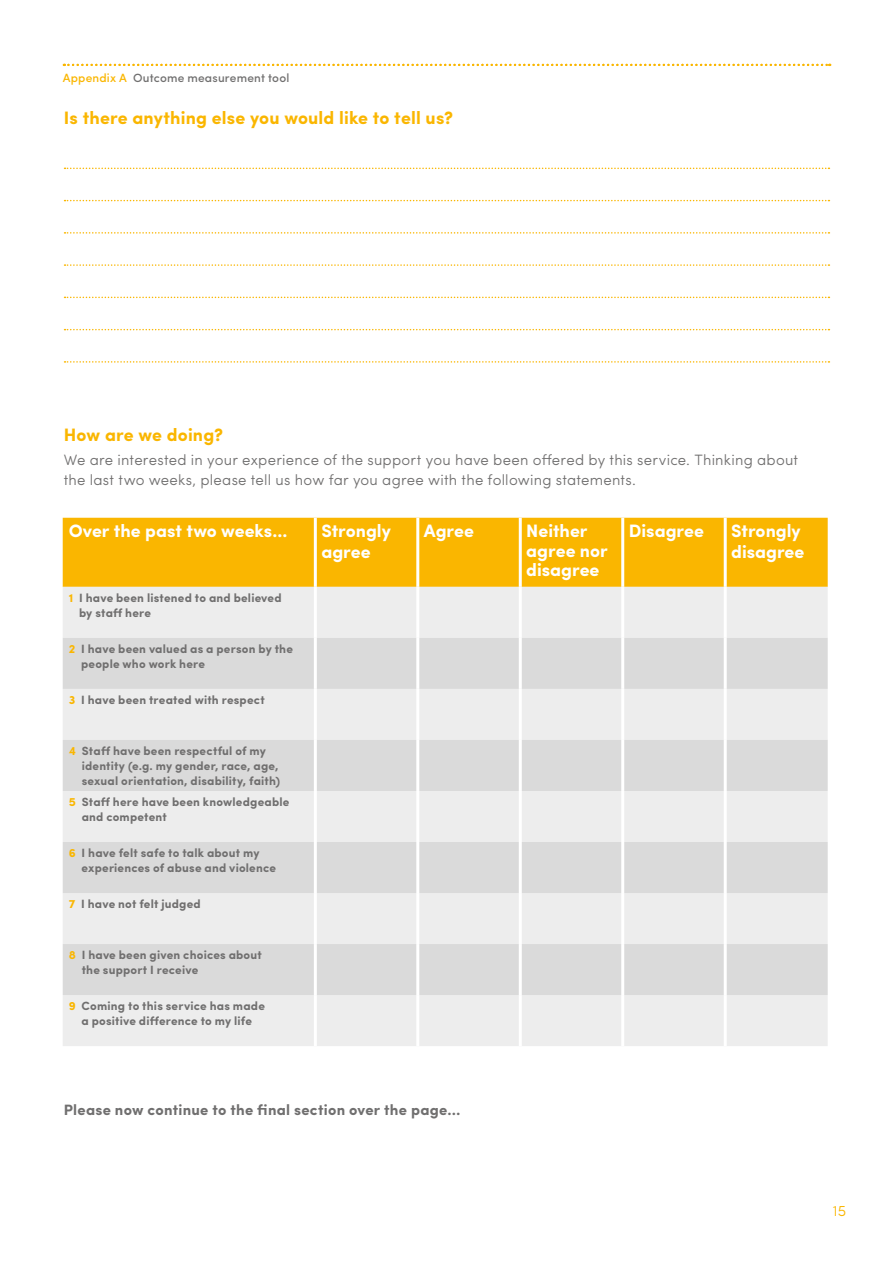
<style>
.page{position:relative;width:893px;height:1263px;background:#fff}
.page>*{position:absolute;margin:0;border:0;box-sizing:border-box;transform-origin:0 0}
.t1{font:700 18px/21px "Sofia Pro";color:#fff}
.t2{font:700 18px "Sofia Pro";letter-spacing:.01em;color:#fab600}
.t3{font:300 15px/19.5px "Sofia Pro";letter-spacing:.015em;color:#706f6f}
.t4{font:700 15px "Sofia Pro";letter-spacing:.015em;color:#706f6f}
.t5{font:300 15px "Sofia Pro";color:#fab600}
.t6{font:700 12px/15px "Sofia Pro";letter-spacing:.015em;color:#706f6f}
.t7{font:500 12px "Sofia Pro";letter-spacing:.015em;color:#706f6f}
.s1{color:#fab600}
</style>
<div class="page">
<svg style="left:64px;top:64px;width:766px;height:2px"></svg>
<svg style="left:65px;top:168px;width:764px;height:1px"></svg>
<svg style="left:65px;top:200px;width:764px;height:1px"></svg>
<svg style="left:65px;top:232px;width:764px;height:2px"></svg>
<svg style="left:65px;top:264px;width:764px;height:2px"></svg>
<svg style="left:65px;top:297px;width:764px;height:1px"></svg>
<svg style="left:65px;top:329px;width:764px;height:1px"></svg>
<svg style="left:65px;top:361px;width:764px;height:2px"></svg>
<div style="left:63px;top:518px;width:765px;height:69px;background:#fab600"></div>
<div style="left:63px;top:587px;width:765px;height:459px;background:#ededed"></div>
<svg style="left:63px;top:638px;width:765px;height:357px;background:#e2e2e2"></svg>
<hr style="left:314px;top:518px;width:3px;height:69px;background:#fff">
<hr style="left:416px;top:518px;width:3px;height:69px;background:#fff">
<hr style="left:519px;top:518px;width:3px;height:69px;background:#fff">
<hr style="left:621px;top:518px;width:3px;height:69px;background:#fff">
<hr style="left:724px;top:518px;width:3px;height:69px;background:#fff">
<hr style="left:314px;top:587px;width:3px;height:51px;background:#fff">
<hr style="left:416px;top:587px;width:3px;height:51px;background:#fff">
<hr style="left:519px;top:587px;width:3px;height:51px;background:#fff">
<hr style="left:621px;top:587px;width:3px;height:51px;background:#fff">
<hr style="left:724px;top:587px;width:3px;height:51px;background:#fff">
<hr style="left:314px;top:638px;width:3px;height:51px;background:#fff">
<hr style="left:416px;top:638px;width:3px;height:51px;background:#fff">
<hr style="left:519px;top:638px;width:3px;height:51px;background:#fff">
<hr style="left:621px;top:638px;width:3px;height:51px;background:#fff">
<hr style="left:724px;top:638px;width:3px;height:51px;background:#fff">
<hr style="left:314px;top:689px;width:3px;height:51px;background:#fff">
<hr style="left:416px;top:689px;width:3px;height:51px;background:#fff">
<hr style="left:519px;top:689px;width:3px;height:51px;background:#fff">
<hr style="left:621px;top:689px;width:3px;height:51px;background:#fff">
<hr style="left:724px;top:689px;width:3px;height:51px;background:#fff">
<hr style="left:314px;top:740px;width:3px;height:51px;background:#fff">
<hr style="left:416px;top:740px;width:3px;height:51px;background:#fff">
<hr style="left:519px;top:740px;width:3px;height:51px;background:#fff">
<hr style="left:621px;top:740px;width:3px;height:51px;background:#fff">
<hr style="left:724px;top:740px;width:3px;height:51px;background:#fff">
<hr style="left:314px;top:791px;width:3px;height:51px;background:#fff">
<hr style="left:416px;top:791px;width:3px;height:51px;background:#fff">
<hr style="left:519px;top:791px;width:3px;height:51px;background:#fff">
<hr style="left:621px;top:791px;width:3px;height:51px;background:#fff">
<hr style="left:724px;top:791px;width:3px;height:51px;background:#fff">
<hr style="left:314px;top:842px;width:3px;height:51px;background:#fff">
<hr style="left:416px;top:842px;width:3px;height:51px;background:#fff">
<hr style="left:519px;top:842px;width:3px;height:51px;background:#fff">
<hr style="left:621px;top:842px;width:3px;height:51px;background:#fff">
<hr style="left:724px;top:842px;width:3px;height:51px;background:#fff">
<hr style="left:314px;top:893px;width:3px;height:51px;background:#fff">
<hr style="left:416px;top:893px;width:3px;height:51px;background:#fff">
<hr style="left:519px;top:893px;width:3px;height:51px;background:#fff">
<hr style="left:621px;top:893px;width:3px;height:51px;background:#fff">
<hr style="left:724px;top:893px;width:3px;height:51px;background:#fff">
<hr style="left:314px;top:944px;width:3px;height:51px;background:#fff">
<hr style="left:416px;top:944px;width:3px;height:51px;background:#fff">
<hr style="left:519px;top:944px;width:3px;height:51px;background:#fff">
<hr style="left:621px;top:944px;width:3px;height:51px;background:#fff">
<hr style="left:724px;top:944px;width:3px;height:51px;background:#fff">
<hr style="left:314px;top:995px;width:3px;height:51px;background:#fff">
<hr style="left:416px;top:995px;width:3px;height:51px;background:#fff">
<hr style="left:519px;top:995px;width:3px;height:51px;background:#fff">
<hr style="left:621px;top:995px;width:3px;height:51px;background:#fff">
<hr style="left:724px;top:995px;width:3px;height:51px;background:#fff">
<p class="t7" style="left:63px;top:69px;width:228px"><span class="s1">Appendix A</span> Outcome measurement tool</p>
<h1 class="t2" style="left:64px;top:104px;width:391px">Is there anything else you would like to tell us?</h1>
<h1 class="t2" style="left:64px;top:421px;width:161px">How are we doing?</h1>
<p class="t3" style="left:64px;top:449px;width:736px">We are interested in your experience of the support you have been offered by this service. Thinking about the last two weeks, please tell us how far you agree with the following statements.</p>
<h1 class="t1" style="left:69px;top:519px;width:220px">Over the past two weeks...</h1>
<h1 class="t1" style="left:321px;top:519px;width:71px">Strongly agree</h1>
<h1 class="t1" style="left:424px;top:519px;width:52px">Agree</h1>
<h1 class="t1" style="left:526px;top:520px;width:83px;line-height:19.5px">Neither agree nor disagree</h1>
<h1 class="t1" style="left:629px;top:519px;width:77px">Disagree</h1>
<h1 class="t1" style="left:731px;top:519px;width:75px">Strongly disagree</h1>
<p class="t6" style="left:79px;top:589px;width:204px;text-indent:-10px"><span class="s1">1</span> I have been listened to and believed by staff here</p>
<p class="t6" style="left:81px;top:640px;width:213px;text-indent:-12px"><span class="s1">2</span> I have been valued as a person by the people who work here</p>
<p class="t6" style="left:69px;top:691px;width:198px"><span class="s1">3</span> I have been treated with respect</p>
<p class="t6" style="left:82px;top:742px;width:200px;text-indent:-13px"><span class="s1">4</span> Staff have been respectful of my identity (e.g. my gender, race, age, sexual orientation, disability, faith)</p>
<p class="t6" style="left:82px;top:793px;width:209px;text-indent:-13px"><span class="s1">5</span> Staff here have been knowledgeable and competent</p>
<p class="t6" style="left:82px;top:844px;width:196px;text-indent:-13px"><span class="s1">6</span> I have felt safe to talk about my experiences of abuse and violence</p>
<p class="t6" style="left:69px;top:895px;width:134px"><span class="s1">7</span> I have not felt judged</p>
<p class="t6" style="left:82px;top:946px;width:182px;text-indent:-13px"><span class="s1">8</span> I have been given choices about the support I receive</p>
<p class="t6" style="left:69px;top:998px;width:198px;text-align:center"><span class="s1">9</span> Coming to this service has made a positive difference to my life</p>
<p class="t4" style="left:64px;top:1098px;width:398px">Please now continue to the final section over the page…</p>
<p class="t5" style="left:833px;top:1199px;width:15px">15</p>
</div>
